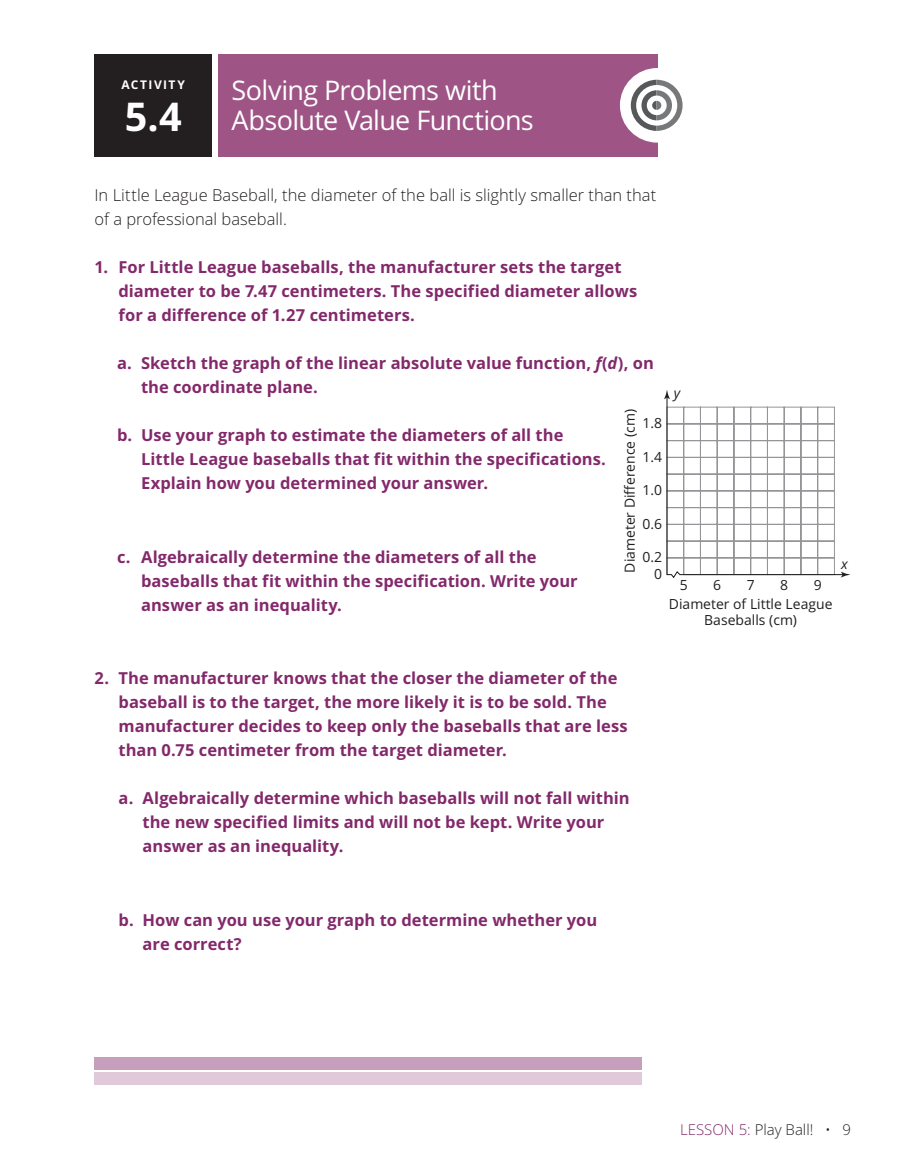
<style>
.page{position:relative;width:905px;height:1175px;background:#fff}
.page>*{position:absolute;margin:0;border:0;box-sizing:border-box;transform-origin:0 0}
.t1{font:700 39.6px "Open Sans";color:#fff}
.t2{font:27px/30px "Open Sans";letter-spacing:-.025em;color:#fff}
.t3{font:700 16.5px/24px "Open Sans";color:#83296b}
.t4{font:300 16.5px/24px "Open Sans";color:#231f20}
.t5{font:300 15px "Open Sans";color:#231f20}
.t6{font:13.95px/16.8px "Open Sans";color:#231f20;text-align:right}
.t7{font:italic 13.95px "Open Sans";color:#231f20}
.t8{font:700 12px "Open Sans";letter-spacing:.12em;color:#fff}
.s1{font-style:italic}
.s2{color:#83296b}
</style>
<div class="page">
<div style="left:218px;top:54px;width:439px;height:103px;background:#9e5586"></div>
<div style="left:94px;top:54px;width:118px;height:103px;background:#231f20"></div>
<div style="left:620px;top:69px;width:73px;height:73px;background:#fff;border-radius:50%"></div>
<div style="left:620px;top:68px;width:74px;height:75px;border:2px solid #fff;border-radius:50%"></div>
<svg style="left:630px;top:80px;width:26px;height:51px"></svg>
<svg style="left:656px;top:77px;width:28px;height:57px"></svg>
<svg style="left:664px;top:390px;width:186px;height:188px"></svg>
<div style="left:94px;top:1072px;width:548px;height:12px;background:#e0cada"></div>
<div style="left:94px;top:1057px;width:548px;height:12px;background:#c79fbc"></div>
<p class="t8" style="left:121px;top:76px;width:65px">ACTIVITY</p>
<h1 class="t1" style="left:125px;top:89px;width:58px">5.4</h1>
<h2 class="t2" style="left:231px;top:74px;width:304px">Solving Problems with<br>Absolute Value Functions</h2>
<p class="t4" style="left:94px;top:182px;width:563px">In Little League Baseball, the diameter of the ball is slightly smaller than that of a professional baseball.</p>
<p class="t3" style="left:119px;top:254px;width:520px;text-indent:-24px">1. For Little League baseballs, the manufacturer sets the target diameter to be 7.47 centimeters. The specified diameter allows for a difference of 1.27 centimeters.</p>
<p class="t3" style="left:141px;top:350px;width:514px;text-indent:-24px">a. Sketch the graph of the linear absolute value function, <span class="s1">f</span>(<span class="s1">d</span>), on the coordinate plane.</p>
<p class="t3" style="left:141px;top:422px;width:466px;text-indent:-24px">b. Use your graph to estimate the diameters of all the<br>Little League baseballs that fit within the specifications.<br>Explain how you determined your answer.</p>
<p class="t6" style="left:621px;top:572px;width:165px;rotate:-90deg">Diameter Difference (cm)</p>
<p class="t6" style="left:642px;top:414px;width:21px">1.8</p>
<p class="t6" style="left:642px;top:448px;width:21px">1.4</p>
<p class="t6" style="left:642px;top:481px;width:21px">1.0</p>
<p class="t6" style="left:642px;top:515px;width:21px">0.6</p>
<p class="t6" style="left:642px;top:548px;width:21px">0.2<br>0</p>
<p class="t3" style="left:141px;top:544px;width:438px;text-indent:-24px">c. Algebraically determine the diameters of all the baseballs that fit within the specification. Write your answer as an inequality.</p>
<p class="t7" style="left:674px;top:384px;width:8px">y</p>
<p class="t6" style="left:668px;top:575px;width:165px;line-height:18.9px;text-align:left;text-indent:145px">9<br>Diameter of Little League</p>
<p class="t6" style="left:704px;top:611px;width:94px">Baseballs (cm)</p>
<p class="t6" style="left:713px;top:576px;width:9px">6</p>
<p class="t6" style="left:780px;top:576px;width:9px">8</p>
<p class="t6" style="left:679px;top:576px;width:9px">5</p>
<p class="t6" style="left:746px;top:576px;width:9px">7</p>
<p class="t7" style="left:841px;top:554px;width:8px">x</p>
<p class="t3" style="left:119px;top:665px;width:510px;text-indent:-24px">2. The manufacturer knows that the closer the diameter of the baseball is to the target, the more likely it is to be sold. The manufacturer decides to keep only the baseballs that are less than 0.75 centimeter from the target diameter.</p>
<p class="t3" style="left:143px;top:786px;width:488px;text-indent:-24px">a. Algebraically determine which baseballs will not fall within the new specified limits and will not be kept. Write your answer as an inequality.</p>
<p class="t3" style="left:143px;top:907px;width:456px;text-indent:-24px">b. How can you use your graph to determine whether you are correct?</p>
<p class="t5" style="left:680px;top:1118px;width:172px"><span class="s2">LESSON 5:</span> Play Ball! • 9</p>
</div>
